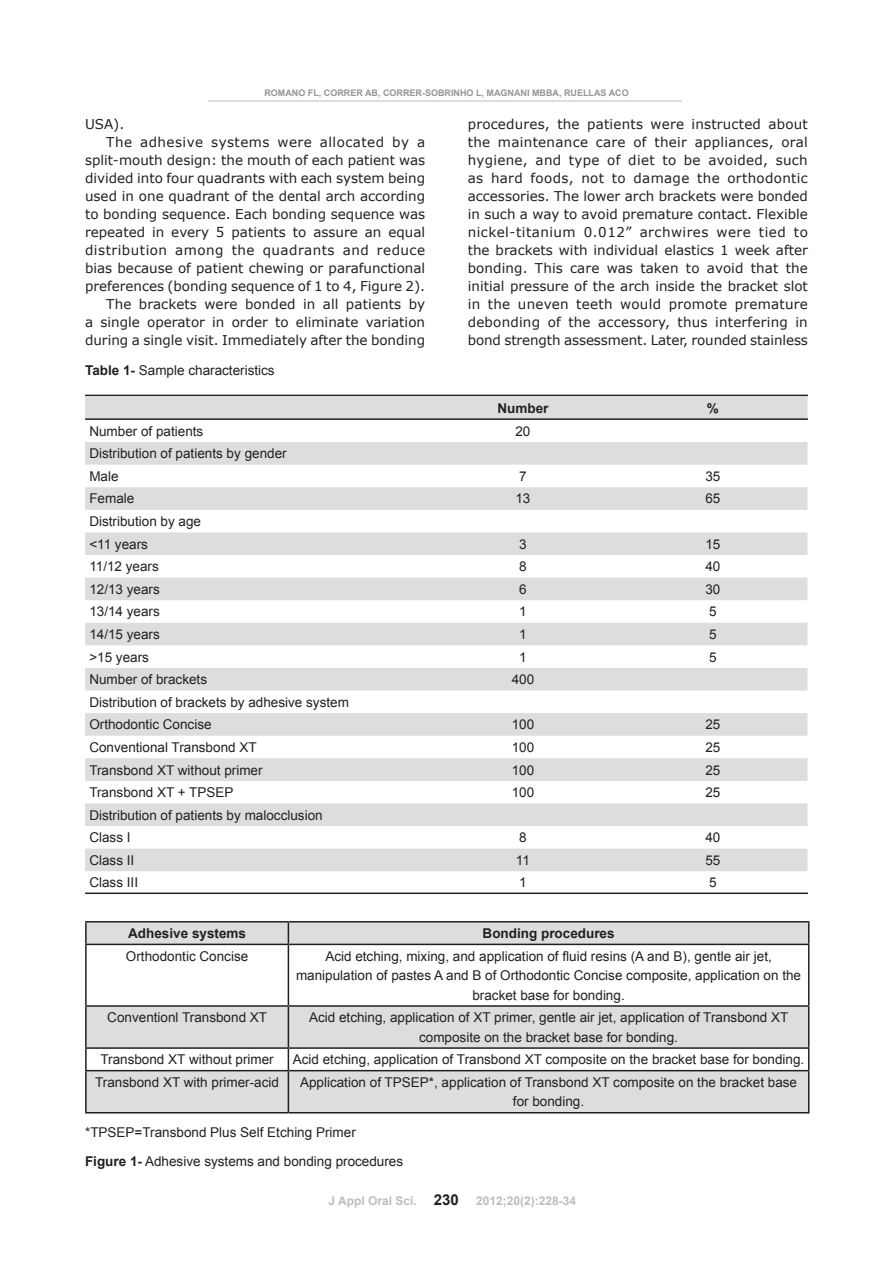
<style>
.page{position:relative;width:893px;height:1263px;background:#fff}
.page>*{position:absolute;margin:0;border:0;box-sizing:border-box;transform-origin:0 0}
.t1{font:13.5px/22.6px "Arial";color:#231f20}
.t2{font:13.5px/18px "Verdana";color:#231f20;text-align:justify}
.t3{font:13.5px "Verdana";letter-spacing:.035em;color:#231f20}
.t4{font:700 13.5px "Arial";color:#231f20}
.t5{font:700 12px "Arial";color:#bcbdc0}
.t6{font:700 9px "Arial";color:#939598}
.s1{font-weight:700}
.s2{font-size:15px;color:#231f20}
</style>
<div class="page">
<hr style="left:208px;top:100px;width:474px;height:1px;background:#dcdddf">
<svg style="left:85px;top:397px;width:722px;height:474px;fill:#dcdddf"></svg>
<hr style="left:85px;top:395px;width:723px;height:1px;background:#231f20">
<hr style="left:85px;top:418px;width:723px;height:2px;background:#231f20">
<hr style="left:85px;top:892px;width:723px;height:2px;background:#231f20">
<svg style="left:87px;top:922px;width:721px;height:190px;fill:#dcdddf"></svg>
<hr style="left:85px;top:921px;width:203px;height:1px;background:#231f20">
<hr style="left:85px;top:922px;width:2px;height:22px;background:#231f20">
<hr style="left:288px;top:921px;width:521px;height:1px;background:#231f20">
<svg style="left:288px;top:922px;width:1px;height:22px"></svg>
<svg style="left:808px;top:922px;width:1px;height:22px"></svg>
<hr style="left:85px;top:944px;width:203px;height:1px;background:#231f20">
<hr style="left:85px;top:945px;width:2px;height:60px;background:#231f20">
<hr style="left:288px;top:944px;width:521px;height:1px;background:#231f20">
<hr style="left:288px;top:945px;width:1px;height:60px;background:#231f20">
<hr style="left:808px;top:945px;width:1px;height:60px;background:#231f20">
<hr style="left:85px;top:1005px;width:203px;height:2px;background:#231f20">
<hr style="left:85px;top:1007px;width:2px;height:40px;background:#231f20">
<hr style="left:288px;top:1005px;width:521px;height:2px;background:#231f20">
<hr style="left:288px;top:1007px;width:1px;height:40px;background:#231f20">
<hr style="left:808px;top:1007px;width:1px;height:40px;background:#231f20">
<hr style="left:85px;top:1047px;width:203px;height:2px;background:#231f20">
<hr style="left:85px;top:1049px;width:2px;height:21px;background:#231f20">
<hr style="left:288px;top:1047px;width:521px;height:2px;background:#231f20">
<svg style="left:288px;top:1049px;width:1px;height:21px"></svg>
<svg style="left:808px;top:1049px;width:1px;height:21px"></svg>
<hr style="left:85px;top:1070px;width:203px;height:1px;background:#231f20">
<hr style="left:85px;top:1071px;width:2px;height:41px;background:#231f20">
<hr style="left:288px;top:1070px;width:521px;height:1px;background:#231f20">
<hr style="left:288px;top:1071px;width:1px;height:41px;background:#231f20">
<hr style="left:808px;top:1071px;width:1px;height:41px;background:#231f20">
<hr style="left:85px;top:1112px;width:203px;height:1px;background:#231f20">
<hr style="left:288px;top:1112px;width:521px;height:1px;background:#231f20">
<p class="t6" style="left:264px;top:87px;width:366px">ROMANO FL, CORRER AB, CORRER-SOBRINHO L, MAGNANI MBBA, RUELLAS ACO</p>
<p class="t2" style="left:85px;top:115px;width:41px">USA).</p>
<p class="t3" style="left:106px;top:134px;width:320px">The adhesive systems were allocated by a</p>
<p class="t2" style="left:85px;top:151px;width:342px">split-mouth design: the mouth of each patient was</p>
<p class="t2" style="left:85px;top:169px;width:342px">divided into four quadrants with each system being</p>
<p class="t2" style="left:85px;top:187px;width:342px">used in one quadrant of the dental arch according</p>
<p class="t2" style="left:85px;top:205px;width:342px">to bonding sequence. Each bonding sequence was</p>
<p class="t2" style="left:85px;top:223px;width:342px">repeated in every 5 patients to assure an equal</p>
<p class="t3" style="left:85px;top:242px;width:342px">distribution among the quadrants and reduce</p>
<p class="t2" style="left:85px;top:259px;width:342px">bias because of patient chewing or parafunctional</p>
<p class="t2" style="left:85px;top:277px;width:342px">preferences (bonding sequence of 1 to 4, Figure 2).</p>
<p class="t2" style="left:106px;top:295px;width:320px">The brackets were bonded in all patients by</p>
<p class="t2" style="left:85px;top:313px;width:342px">a single operator in order to eliminate variation</p>
<p class="t2" style="left:85px;top:331px;width:342px">during a single visit. Immediately after the bonding</p>
<p class="t1" style="left:85px;top:359px;width:191px"><span class="s1">Table 1-</span> Sample characteristics</p>
<p class="t2" style="left:468px;top:115px;width:342px">procedures, the patients were instructed about the maintenance care of their appliances, oral hygiene, and type of diet to be avoided, such as hard foods, not to damage the orthodontic accessories. The lower arch brackets were bonded in such a way to avoid premature contact. Flexible nickel-titanium 0.012” archwires were tied to the brackets with individual elastics 1 week after bonding. This care was taken to avoid that the initial pressure of the arch inside the bracket slot in the uneven teeth would promote premature debonding of the accessory, thus interfering in bond strength assessment. Later, rounded stainless</p>
<p class="t4" style="left:497px;top:399px;width:53px">Number</p>
<p class="t4" style="left:707px;top:399px;width:14px">%</p>
<p class="t1" style="left:89px;top:420px;width:116px">Number of patients</p>
<p class="t1" style="left:515px;top:420px;width:17px">20</p>
<p class="t1" style="left:89px;top:442px;width:199px">Distribution of patients by gender<br>Male</p>
<p class="t1" style="left:519px;top:465px;width:9px">7</p>
<p class="t1" style="left:705px;top:465px;width:17px">35</p>
<p class="t1" style="left:89px;top:487px;width:47px">Female</p>
<p class="t1" style="left:515px;top:487px;width:17px">13</p>
<p class="t1" style="left:705px;top:487px;width:17px">65</p>
<p class="t1" style="left:89px;top:510px;width:113px">Distribution by age &lt;11 years</p>
<p class="t1" style="left:519px;top:533px;width:9px">3</p>
<p class="t1" style="left:705px;top:533px;width:17px">15</p>
<p class="t1" style="left:89px;top:555px;width:71px">11/12 years</p>
<p class="t1" style="left:519px;top:555px;width:9px">8</p>
<p class="t1" style="left:705px;top:555px;width:17px">40</p>
<p class="t1" style="left:89px;top:578px;width:72px">12/13 years</p>
<p class="t1" style="left:519px;top:578px;width:9px">6</p>
<p class="t1" style="left:705px;top:578px;width:17px">30</p>
<p class="t1" style="left:89px;top:600px;width:72px">13/14 years</p>
<p class="t1" style="left:519px;top:600px;width:9px">1</p>
<p class="t1" style="left:709px;top:600px;width:9px">5</p>
<p class="t1" style="left:89px;top:623px;width:72px">14/15 years</p>
<p class="t1" style="left:519px;top:623px;width:9px">1</p>
<p class="t1" style="left:709px;top:623px;width:9px">5</p>
<p class="t1" style="left:89px;top:646px;width:61px">&gt;15 years</p>
<p class="t1" style="left:519px;top:646px;width:9px">1</p>
<p class="t1" style="left:709px;top:646px;width:9px">5</p>
<p class="t1" style="left:89px;top:668px;width:119px">Number of brackets</p>
<p class="t1" style="left:512px;top:668px;width:24px">400</p>
<p class="t1" style="left:89px;top:691px;width:261px">Distribution of brackets by adhesive system<br>Orthodontic Concise</p>
<p class="t1" style="left:512px;top:713px;width:24px">100</p>
<p class="t1" style="left:705px;top:713px;width:17px">25</p>
<p class="t1" style="left:89px;top:736px;width:169px">Conventional Transbond XT</p>
<p class="t1" style="left:512px;top:736px;width:24px">100</p>
<p class="t1" style="left:705px;top:736px;width:17px">25</p>
<p class="t1" style="left:89px;top:759px;width:175px">Transbond XT without primer</p>
<p class="t1" style="left:512px;top:759px;width:24px">100</p>
<p class="t1" style="left:705px;top:759px;width:17px">25</p>
<p class="t1" style="left:89px;top:781px;width:146px">Transbond XT + TPSEP</p>
<p class="t1" style="left:512px;top:781px;width:24px">100</p>
<p class="t1" style="left:705px;top:781px;width:17px">25</p>
<p class="t1" style="left:89px;top:804px;width:235px">Distribution of patients by malocclusion<br>Class I</p>
<p class="t1" style="left:519px;top:826px;width:9px">8</p>
<p class="t1" style="left:705px;top:826px;width:17px">40</p>
<p class="t1" style="left:89px;top:849px;width:47px">Class II</p>
<p class="t1" style="left:516px;top:849px;width:16px">11</p>
<p class="t1" style="left:705px;top:849px;width:17px">55</p>
<p class="t1" style="left:89px;top:871px;width:50px">Class III</p>
<p class="t1" style="left:519px;top:871px;width:9px">1</p>
<p class="t1" style="left:709px;top:871px;width:9px">5</p>
<p class="t4" style="left:128px;top:924px;width:119px">Adhesive systems</p>
<p class="t4" style="left:483px;top:924px;width:134px">Bonding procedures</p>
<p class="t1" style="left:126px;top:945px;width:124px">Orthodontic Concise</p>
<p class="t1" style="left:296px;top:946px;width:507px;line-height:19.5px;text-align:center">Acid etching, mixing, and application of fluid resins (A and B), gentle air jet, manipulation of pastes A and B of Orthodontic Concise composite, application on the bracket base for bonding.</p>
<p class="t1" style="left:107px;top:1006px;width:161px">Conventionl Transbond XT</p>
<p class="t1" style="left:309px;top:1008px;width:481px;line-height:19.5px;text-align:center">Acid etching, application of XT primer, gentle air jet, application of Transbond XT composite on the bracket base for bonding.</p>
<p class="t1" style="left:100px;top:1048px;width:175px">Transbond XT without primer</p>
<p class="t1" style="left:293px;top:1048px;width:513px">Acid etching, application of Transbond XT composite on the bracket base for bonding.</p>
<p class="t1" style="left:95px;top:1071px;width:185px">Transbond XT with primer-acid</p>
<p class="t1" style="left:300px;top:1072px;width:499px;line-height:19.5px;text-align:center">Application of TPSEP*, application of Transbond XT composite on the bracket base for bonding.</p>
<p class="t1" style="left:85px;top:1118px;width:320px;line-height:28.5px">*TPSEP=Transbond Plus Self Etching Primer<br><span class="s1">Figure 1-</span> Adhesive systems and bonding procedures</p>
<p class="t5" style="left:328px;top:1193px;width:132px">J Appl Oral Sci. <span class="s2">230</span></p>
<p class="t5" style="left:476px;top:1193px;width:102px">2012;20(2):228-34</p>
</div>
